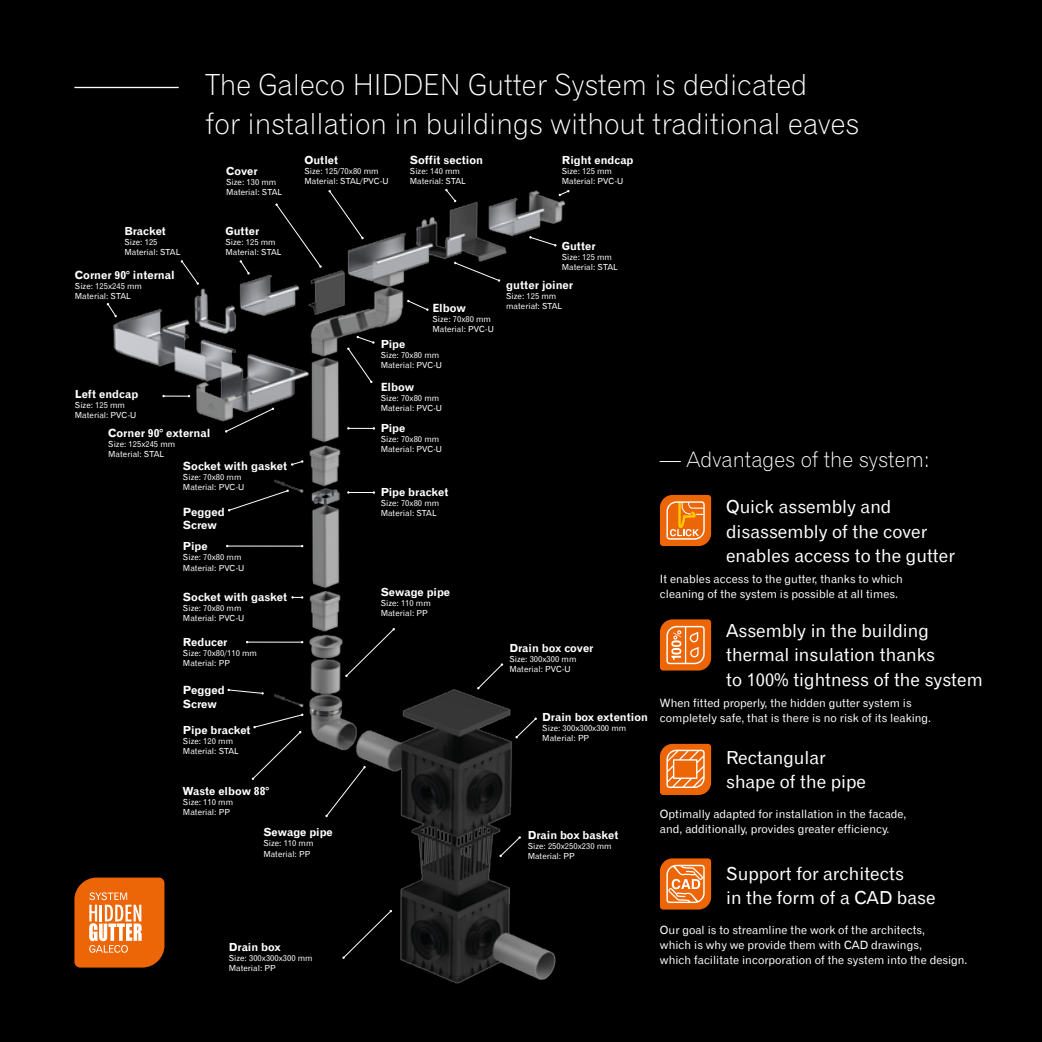
<style>
.page{position:relative;width:1042px;height:1042px;background:#000}
.page>*{position:absolute;margin:0;border:0;box-sizing:border-box;transform-origin:0 0}
.t1{font:26.25px/38.5px "Gothic 720 Lt PL";color:#fff}
.t2{font:19.25px "Gothic 720 Lt PL";color:#fff}
.t3{font:18.03px/24.5px "Gothic 720 EU Normal";color:#fff}
.t4{font:11.38px/14.7px "Gothic 720 EU Normal";color:#fff}
.t5{font:11.38px/13.7px "Gothic 720 EU Bold";color:#fff}
.t6{font:11.2px "Gothic 720 EU Bold";color:#fff}
.t7{font:8.4px/10px "Gothic 720 EU Normal";color:#fff}
.s1{font-size:11.38px}
</style>
<div class="page">
<hr style="left:74px;top:87px;width:105px;height:1px;background:#fff">
<svg style="left:74px;top:878px;width:19px;height:89px;background:#d96819"></svg>
<img style="left:93px;top:188px;width:472px;height:796px">
<svg style="left:454px;top:262px;width:46px;height:20px"></svg>
<svg style="left:529px;top:236px;width:27px;height:10px"></svg>
<svg style="left:445px;top:189px;width:11px;height:13px"></svg>
<svg style="left:347px;top:336px;width:27px;height:47px"></svg>
<svg style="left:407px;top:300px;width:21px;height:11px"></svg>
<svg style="left:559px;top:190px;width:10px;height:6px"></svg>
<svg style="left:328px;top:190px;width:36px;height:49px"></svg>
<svg style="left:275px;top:203px;width:47px;height:65px"></svg>
<svg style="left:240px;top:260px;width:10px;height:14px"></svg>
<svg style="left:181px;top:260px;width:18px;height:25px"></svg>
<svg style="left:107px;top:303px;width:10px;height:14px"></svg>
<svg style="left:477px;top:663px;width:26px;height:26px"></svg>
<svg style="left:347px;top:491px;width:28px;height:3px"></svg>
<svg style="left:347px;top:427px;width:28px;height:3px"></svg>
<hr style="left:227px;top:546px;width:75px;height:1px;background:#fff">
<svg style="left:291px;top:460px;width:12px;height:6px"></svg>
<svg style="left:291px;top:596px;width:12px;height:2px"></svg>
<hr style="left:247px;top:642px;width:55px;height:1px;background:#fff">
<svg style="left:228px;top:489px;width:61px;height:22px"></svg>
<svg style="left:227px;top:689px;width:37px;height:5px"></svg>
<svg style="left:162px;top:395px;width:28px;height:2px"></svg>
<svg style="left:499px;top:836px;width:22px;height:21px"></svg>
<svg style="left:515px;top:717px;width:22px;height:21px"></svg>
<svg style="left:342px;top:910px;width:50px;height:49px"></svg>
<svg style="left:325px;top:766px;width:41px;height:51px"></svg>
<svg style="left:345px;top:628px;width:50px;height:49px"></svg>
<svg style="left:252px;top:713px;width:51px;height:67px"></svg>
<svg style="left:225px;top:408px;width:49px;height:24px"></svg>
<svg style="left:660px;top:858px;width:51px;height:51px;background:#e78038"></svg>
<svg style="left:660px;top:495px;width:51px;height:51px;background:#e87b27"></svg>
<svg style="left:660px;top:619px;width:51px;height:51px;background:#e77c31"></svg>
<svg style="left:660px;top:744px;width:51px;height:51px;background:#e87c31"></svg>
<h3 class="t6" style="left:124px;top:224px;width:43px">Bracket</h3>
<p class="t7" style="left:124px;top:237px;width:57px">Size: 125<br>Material: STAL</p>
<h3 class="t5" style="left:75px;top:269px;width:101px">Corner 90° internal</h3>
<p class="t7" style="left:75px;top:281px;width:69px">Size: 125x245 mm<br>Material: STAL</p>
<h3 class="t6" style="left:75px;top:387px;width:65px">Left endcap</h3>
<p class="t7" style="left:75px;top:400px;width:63px">Size: 125 mm<br>Material: PVC-U</p>
<h1 class="t1" style="left:206px;top:66px;width:655px">The Galeco HIDDEN Gutter System is dedicated<br>for installation in buildings without traditional eaves</h1>
<h3 class="t6" style="left:226px;top:164px;width:33px">Cover</h3>
<p class="t7" style="left:226px;top:178px;width:57px">Size: 130 mm<br>Material: STAL</p>
<h3 class="t5" style="left:410px;top:153px;width:75px">Soffit section</h3>
<p class="t7" style="left:410px;top:166px;width:57px">Size: 140 mm<br>Material: STAL</p>
<h3 class="t6" style="left:304px;top:153px;width:35px">Outlet</h3>
<p class="t7" style="left:304px;top:166px;width:86px">Size: 125/70x80 mm<br>Material: STAL/PVC-U</p>
<h3 class="t6" style="left:562px;top:153px;width:73px">Right endcap</h3>
<p class="t7" style="left:562px;top:166px;width:63px">Size: 125 mm<br>Material: PVC-U</p>
<h3 class="t6" style="left:225px;top:224px;width:35px">Gutter</h3>
<p class="t7" style="left:225px;top:237px;width:57px">Size: 125 mm<br>Material: STAL</p>
<h3 class="t5" style="left:432px;top:302px;width:35px">Elbow</h3>
<p class="t7" style="left:432px;top:315px;width:63px">Size: 70x80 mm<br>Material: PVC-U</p>
<h3 class="t6" style="left:381px;top:337px;width:26px">Pipe</h3>
<p class="t7" style="left:381px;top:350px;width:63px">Size: 70x80 mm<br>Material: PVC-U</p>
<h3 class="t5" style="left:381px;top:381px;width:35px">Elbow</h3>
<p class="t7" style="left:381px;top:393px;width:63px">Size: 70x80 mm<br>Material: PVC-U</p>
<h3 class="t6" style="left:562px;top:239px;width:35px">Gutter</h3>
<p class="t7" style="left:562px;top:252px;width:57px">Size: 125 mm<br>Material: STAL</p>
<h3 class="t5" style="left:506px;top:279px;width:69px">gutter joiner</h3>
<p class="t7" style="left:506px;top:291px;width:57px">Size: 125 mm materiał: STAL</p>
<h3 class="t5" style="left:108px;top:426px;width:104px">Corner 90° external</h3>
<p class="t7" style="left:108px;top:439px;width:69px">Size: 125x245 mm<br>Material: STAL</p>
<h3 class="t5" style="left:183px;top:459px;width:106px">Socket with gasket</h3>
<p class="t7" style="left:183px;top:472px;width:63px">Size: 70x80 mm<br>Material: PVC-U</p>
<h3 class="t5" style="left:183px;top:505px;width:43px">Pegged<br>Screw</h3>
<h3 class="t6" style="left:183px;top:539px;width:26px">Pipe</h3>
<p class="t7" style="left:183px;top:553px;width:63px">Size: 70x80 mm<br>Material: PVC-U</p>
<h3 class="t5" style="left:183px;top:591px;width:106px">Socket with gasket</h3>
<p class="t7" style="left:183px;top:603px;width:63px">Size: 70x80 mm<br>Material: PVC-U</p>
<h3 class="t6" style="left:183px;top:635px;width:46px">Reducer</h3>
<p class="t7" style="left:183px;top:649px;width:76px">Size: 70x80/110 mm<br>Material: PP</p>
<h3 class="t5" style="left:183px;top:684px;width:43px">Pegged<br>Screw</h3>
<h3 class="t6" style="left:183px;top:722px;width:69px">Pipe bracket</h3>
<p class="t7" style="left:183px;top:736px;width:57px">Size: 120 mm<br>Material: STAL</p>
<h3 class="t6" style="left:183px;top:784px;width:88px">Waste elbow <span class="s1">88°</span></h3>
<p class="t7" style="left:183px;top:797px;width:52px">Size: 110 mm<br>Material: PP</p>
<h3 class="t6" style="left:263px;top:825px;width:71px">Sewage pipe</h3>
<p class="t7" style="left:263px;top:839px;width:52px">Size: 110 mm<br>Material: PP</p>
<h3 class="t6" style="left:229px;top:940px;width:54px">Drain box</h3>
<p class="t7" style="left:229px;top:953px;width:85px">Size: 300x300x300 mm<br>Material: PP</p>
<h3 class="t6" style="left:381px;top:421px;width:26px">Pipe</h3>
<p class="t7" style="left:381px;top:435px;width:63px">Size: 70x80 mm<br>Material: PVC-U</p>
<h3 class="t6" style="left:381px;top:485px;width:69px">Pipe bracket</h3>
<p class="t7" style="left:381px;top:498px;width:60px">Size: 70x80 mm<br>Material: STAL</p>
<h3 class="t6" style="left:381px;top:585px;width:71px">Sewage pipe</h3>
<p class="t7" style="left:381px;top:598px;width:52px">Size: 110 mm<br>Material: PP</p>
<h3 class="t6" style="left:509px;top:641px;width:86px">Drain box cover</h3>
<p class="t7" style="left:509px;top:654px;width:69px">Size: 300x300 mm<br>Material: PVC-U</p>
<h3 class="t6" style="left:542px;top:709px;width:107px">Drain box extention</h3>
<p class="t7" style="left:542px;top:723px;width:85px">Size: 300x300x300 mm<br>Material: PP</p>
<h3 class="t6" style="left:528px;top:827px;width:92px">Drain box basket</h3>
<p class="t7" style="left:528px;top:841px;width:85px">Size: 250x250x230 mm<br>Material: PP</p>
<h2 class="t2" style="left:660px;top:446px;width:271px">— Advantages of the system:</h2>
<h3 class="t3" style="left:726px;top:495px;width:230px">Quick assembly and disassembly of the cover enables access to the gutter</h3>
<h3 class="t4" style="left:660px;top:572px;width:244px">It enables access to the gutter, thanks to which cleaning of the system is possible at all times.</h3>
<h3 class="t3" style="left:726px;top:619px;width:258px">Assembly in the building thermal insulation thanks<br>to 100% tightness of the system</h3>
<h3 class="t4" style="left:660px;top:696px;width:273px">When fitted properly, the hidden gutter system is completely safe, that is there is no risk of its leaking.</h3>
<h3 class="t3" style="left:726px;top:745px;width:141px">Rectangular shape of the pipe</h3>
<h3 class="t4" style="left:660px;top:807px;width:248px">Optimally adapted for installation in the facade, and, additionally, provides greater efficiency.</h3>
<h3 class="t3" style="left:726px;top:862px;width:211px">Support for architects<br>in the form of a CAD base</h3>
<h3 class="t4" style="left:660px;top:923px;width:309px">Our goal is to streamline the work of the architects,<br>which is why we provide them with CAD drawings,<br>which facilitate incorporation of the system into the design.</h3>
</div>
